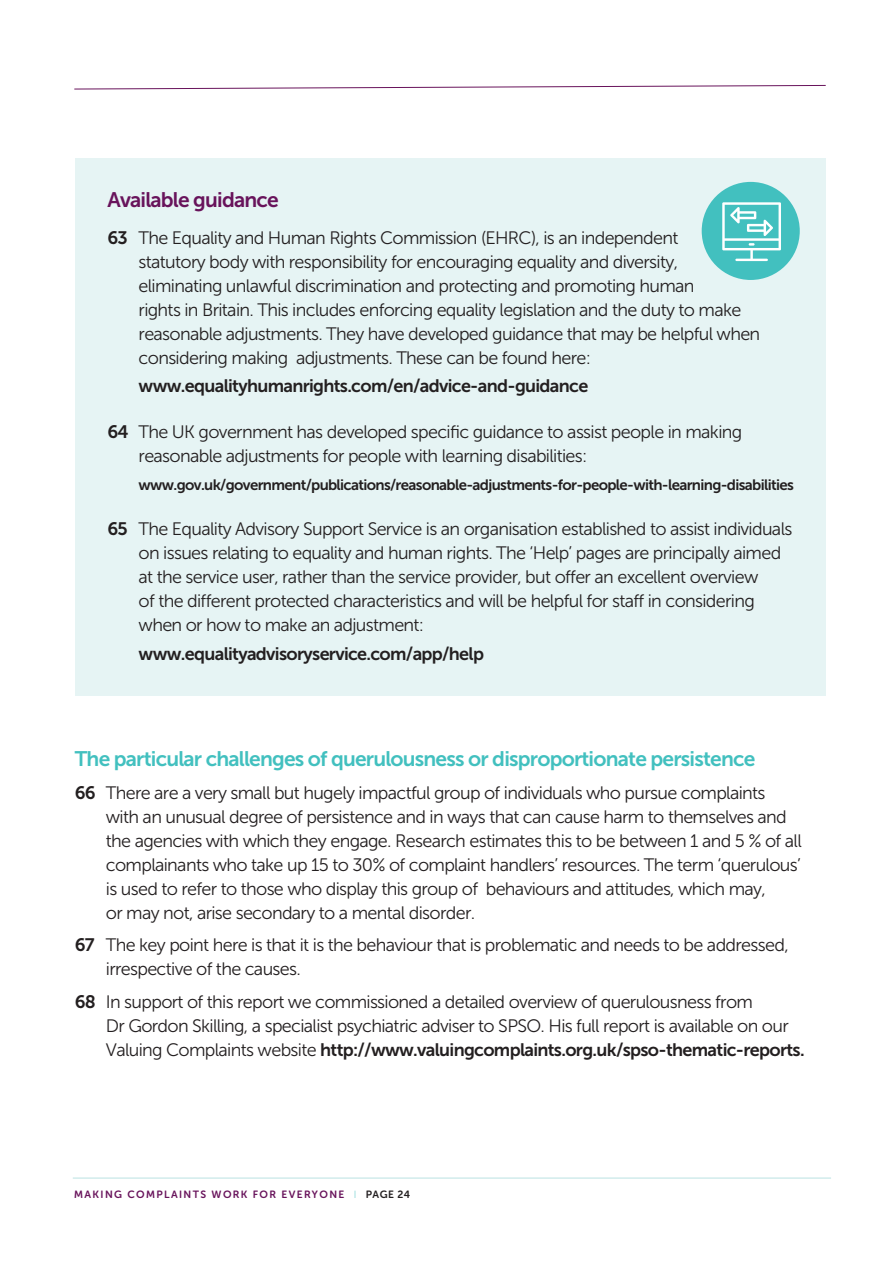
<style>
.page{position:relative;width:893px;height:1263px;background:#fff}
.page>*{position:absolute;margin:0;border:0;box-sizing:border-box;transform-origin:0 0}
.t1{font:21px "Museo Sans 700";letter-spacing:-.04em;color:#42c0bf}
.t2{font:21px "Museo Sans 700";letter-spacing:-.04em;color:#68135b}
.t3{font:18px/24px "Museo Sans 300";letter-spacing:-.035em;color:#231f20}
.t4{font:18px "Museo Sans 700";letter-spacing:-.04em;color:#231f20}
.t5{font:15px "Museo Sans 700";letter-spacing:-.045em;color:#231f20}
.t6{font:10.5px "Museo Sans Rounded 700";letter-spacing:.13em;color:#68135b}
.s1{font-family:"Museo Sans 700"}
.s2{font-family:"Museo Sans 300"}
.s3{font-family:"Museo Sans Rounded 100";color:#42c0bf}
.s4{color:#231f20}
</style>
<div class="page">
<div style="left:75px;top:158px;width:751px;height:538px;background:#e6f4f4"></div>
<hr style="left:73px;top:1178px;width:758px;height:1px;background:#bae2e2">
<svg style="left:74px;top:85px;width:752px;height:5px"></svg>
<div style="left:702px;top:182px;width:98px;height:98px;background:#42c0bf;border-radius:50%"></div>
<svg style="left:722px;top:202px;width:59px;height:59px"></svg>
<p class="t2" style="left:107px;top:188px;width:173px">Available guidance</p>
<p class="t3" style="left:139px;top:226px;width:623px;text-indent:-31px"><span class="s1">63</span> The Equality and Human Rights Commission (EHRC), is an independent<br>statutory body with responsibility for encouraging equality and diversity, eliminating unlawful discrimination and protecting and promoting human<br>rights in Britain. This includes enforcing equality legislation and the duty to make reasonable adjustments. They have developed guidance that may be helpful when considering making adjustments. These can be found here:</p>
<p class="t4" style="left:139px;top:376px;width:451px">www.equalityhumanrights.com/en/advice-and-guidance</p>
<p class="t3" style="left:139px;top:419px;width:605px;text-indent:-31px"><span class="s1">64</span> The UK government has developed specific guidance to assist people in making reasonable adjustments for people with learning disabilities:</p>
<p class="t5" style="left:139px;top:476px;width:657px">www.gov.uk/government/publications/reasonable-adjustments-for-people-with-learning-disabilities</p>
<p class="t3" style="left:139px;top:517px;width:655px;text-indent:-31px"><span class="s1">65</span> The Equality Advisory Support Service is an organisation established to assist individuals on issues relating to equality and human rights. The ‘Help’ pages are principally aimed at the service user, rather than the service provider, but offer an excellent overview<br>of the different protected characteristics and will be helpful for staff in considering when or how to make an adjustment:</p>
<p class="t4" style="left:139px;top:643px;width:347px">www.equalityadvisoryservice.com/app/help</p>
<p class="t1" style="left:75px;top:747px;width:682px">The particular challenges of querulousness or disproportionate persistence</p>
<p class="t3" style="left:106px;top:781px;width:697px;text-indent:-31px"><span class="s1">66</span> There are a very small but hugely impactful group of individuals who pursue complaints with an unusual degree of persistence and in ways that can cause harm to themselves and the agencies with which they engage. Research estimates this to be between 1 and 5 % of all complainants who take up 15 to 30% of complaint handlers’ resources. The term ‘querulous’ is used to refer to those who display this group of behaviours and attitudes, which may,<br>or may not, arise secondary to a mental disorder.</p>
<p class="t3" style="left:106px;top:933px;width:684px;text-indent:-31px"><span class="s1">67</span> The key point here is that it is the behaviour that is problematic and needs to be addressed, irrespective of the causes.</p>
<p class="t3" style="left:106px;top:990px;width:684px;text-indent:-31px"><span class="s1">68</span> In support of this report we commissioned a detailed overview of querulousness from<br>Dr Gordon Skilling, a specialist psychiatric adviser to SPSO. His full report is available on our</p>
<p class="t4" style="left:106px;top:1039px;width:700px"><span class="s2">Valuing Complaints website</span> http://www.valuingcomplaints.org.uk/spso-thematic-reports.</p>
<p class="t6" style="left:74px;top:1191px;width:338px">MAKING COMPLAINTS WORK FOR EVERYONE <span class="s3">I</span> <span class="s4">PAGE 24</span></p>
</div>
